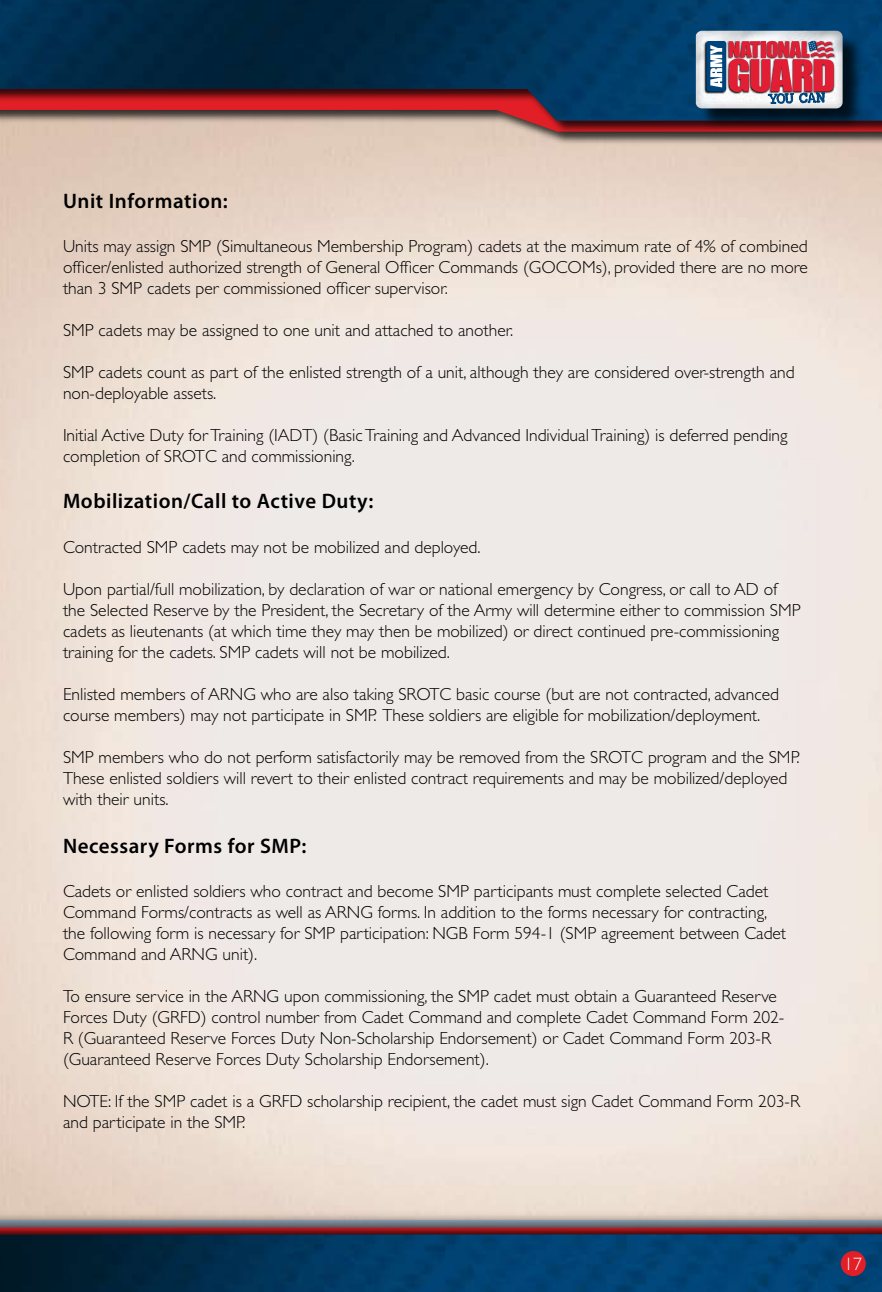
<style>
.page{position:relative;width:882px;height:1292px;background:#fff}
.page>*{position:absolute;margin:0;border:0;box-sizing:border-box;transform-origin:0 0}
.t1{font:600 21px "Myriad Pro";letter-spacing:.025em;color:#000}
.t2{font:300 18.03px "Gill Sans";color:#fff}
.t3{font:300 17.5px/21px "Gill Sans";color:#000}
</style>
<div class="page">
<div style="left:0;top:0;width:882px;height:146px;background:#000;opacity:.75"></div>
<div style="left:0;top:0;width:882px;height:135px;background:#000;opacity:.75"></div>
<div style="left:0;top:1177px;width:882px;height:115px;background:#000;opacity:.5"></div>
<div style="left:0;top:1194px;width:882px;height:98px;background:#000;opacity:.75"></div>
<div style="left:699px;top:34px;width:166px;height:96px;background:#000;opacity:.75"></div>
<img style="left:696px;top:31px;width:147px;height:77px">
<div style="left:706px;top:41px;width:20px;height:51px;background:#00447c;border-radius:3px"></div>
<svg style="left:710px;top:45px;width:12px;height:42px"></svg>
<img style="left:729px;top:38px;width:105px;height:66px">
<div style="left:841px;top:1251px;width:25px;height:25px;background:#e21f26;border-radius:50%"></div>
<p class="t1" style="left:63px;top:187px;width:166px">Unit Information:</p>
<p class="t3" style="left:63px;top:236px;width:747px;text-align:justify">Units may assign SMP (Simultaneous Membership Program) cadets at the maximum rate of 4% of combined officer/enlisted authorized strength of General Officer Commands (GOCOMs), provided there are no more than 3 SMP cadets per commissioned officer supervisor.</p>
<p class="t3" style="left:63px;top:320px;width:452px">SMP cadets may be assigned to one unit and attached to another.</p>
<p class="t3" style="left:63px;top:362px;width:733px">SMP cadets count as part of the enlisted strength of a unit, although they are considered over-strength and non-deployable assets.</p>
<p class="t3" style="left:63px;top:425px;width:726px">Initial Active Duty for Training (IADT) (Basic Training and Advanced Individual Training) is deferred pending completion of SROTC and commissioning.</p>
<p class="t1" style="left:63px;top:488px;width:312px">Mobilization/Call to Active Duty:</p>
<p class="t3" style="left:63px;top:536px;width:419px">Contracted SMP cadets may not be mobilized and deployed.</p>
<p class="t3" style="left:63px;top:578px;width:739px">Upon partial/full mobilization, by declaration of war or national emergency by Congress, or call to AD of the Selected Reserve by the President, the Secretary of the Army will determine either to commission SMP cadets as lieutenants (at which time they may then be mobilized) or direct continued pre-commissioning training for the cadets. SMP cadets will not be mobilized.</p>
<p class="t3" style="left:63px;top:683px;width:717px">Enlisted members of ARNG who are also taking SROTC basic course (but are not contracted, advanced course members) may not participate in SMP. These soldiers are eligible for mobilization/deployment.</p>
<p class="t3" style="left:63px;top:746px;width:738px">SMP members who do not perform satisfactorily may be removed from the SROTC program and the SMP.<br>These enlisted soldiers will revert to their enlisted contract requirements and may be mobilized/deployed with their units.</p>
<p class="t1" style="left:63px;top:832px;width:245px">Necessary Forms for SMP:</p>
<p class="t3" style="left:63px;top:881px;width:725px">Cadets or enlisted soldiers who contract and become SMP participants must complete selected Cadet Command Forms/contracts as well as ARNG forms. In addition to the forms necessary for contracting, the following form is necessary for SMP participation: NGB Form 594-1 (SMP agreement between Cadet Command and ARNG unit).</p>
<p class="t3" style="left:63px;top:986px;width:723px">To ensure service in the ARNG upon commissioning, the SMP cadet must obtain a Guaranteed Reserve Forces Duty (GRFD) control number from Cadet Command and complete Cadet Command Form 202- R (Guaranteed Reserve Forces Duty Non-Scholarship Endorsement) or Cadet Command Form 203-R (Guaranteed Reserve Forces Duty Scholarship Endorsement).</p>
<p class="t3" style="left:63px;top:1091px;width:739px">NOTE: If the SMP cadet is a GRFD scholarship recipient, the cadet must sign Cadet Command Form 203-R and participate in the SMP.</p>
<p class="t2" style="left:844px;top:1254px;width:19px">1 7</p>
</div>
